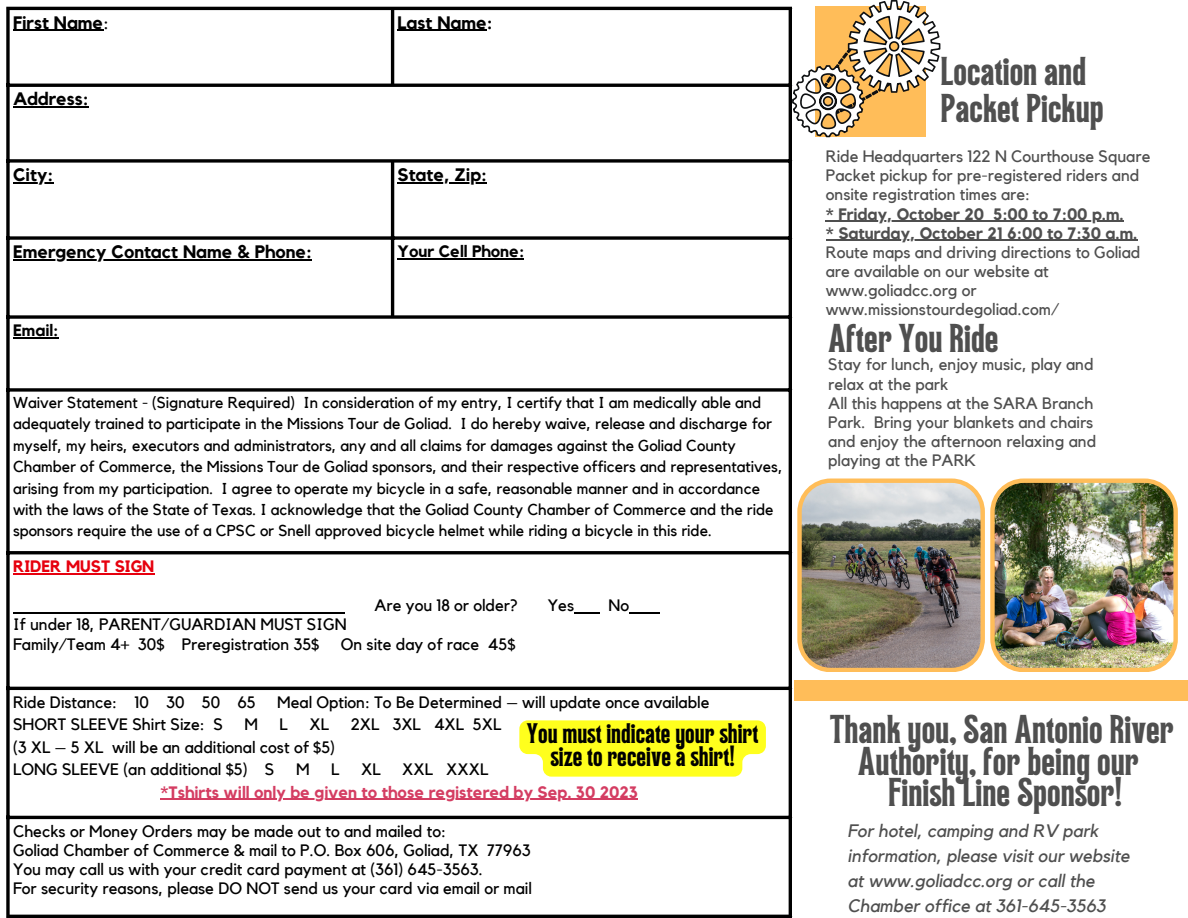
<style>
.page{position:relative;width:1188px;height:918px;background:#fff}
.page>*{position:absolute;margin:0;border:0;box-sizing:border-box;transform-origin:0 0}
.t1{font:27px/31.5px "TAN Jambore Display";color:#4f4f4f}
.t2{font:19.05px/22.5px "TAN Jambore Display";color:#000;text-align:center}
.t3{font:italic 18px/24.8px "Kollektif";color:#4f4f4f}
.t4{font:700 18px "Kollektif";color:#000}
.t5{font:16.5px "Kollektif";color:#000}
.t6{font:16.5px/19.2px "Kollektif";color:#4f4f4f}
.t7{font:700 16.5px "Kollektif";color:#4f4f4f}
.t8{font:700 16.5px "Kollektif";color:#d43d62}
.t9{font:700 16.5px "Kollektif";color:#000}
.t10{font:700 16.5px "Kollektif";color:#e6000e}
.t11{font:15.75px/21.3px "Kollektif";color:#000}
.s1{font-weight:400}
</style>
<div class="page">
<div style="left:794px;top:680px;width:394px;height:21px;background:#ffbd59"></div>
<svg style="left:792px;top:0;width:148px;height:137px"></svg>
<hr style="left:13px;top:30px;width:90px;height:1px;background:#000">
<hr style="left:398px;top:30px;width:89px;height:1px;background:#000">
<hr style="left:13px;top:107px;width:75px;height:1px;background:#000">
<hr style="left:13px;top:182px;width:40px;height:1px;background:#000">
<hr style="left:398px;top:182px;width:89px;height:1px;background:#000">
<hr style="left:13px;top:259px;width:299px;height:1px;background:#000">
<hr style="left:398px;top:258px;width:126px;height:1px;background:#000">
<hr style="left:13px;top:337px;width:45px;height:1px;background:#000">
<hr style="left:13px;top:573px;width:141px;height:1px;background:#e6000e">
<hr style="left:13px;top:612px;width:331px;height:2px;background:#000">
<hr style="left:574px;top:612px;width:26px;height:2px;background:#000">
<hr style="left:629px;top:612px;width:30px;height:2px;background:#000">
<hr style="left:161px;top:799px;width:477px;height:1px;background:#d43d62">
<svg style="left:6px;top:10px;width:4px;height:905px;background:#272727"></svg>
<hr style="left:391px;top:10px;width:3px;height:74px;background:#000">
<hr style="left:391px;top:163px;width:3px;height:152px;background:#000">
<hr style="left:789px;top:10px;width:3px;height:905px;background:#000">
<hr style="left:6px;top:7px;width:786px;height:3px;background:#000">
<hr style="left:6px;top:84px;width:786px;height:3px;background:#000">
<svg style="left:6px;top:159px;width:783px;height:4px;background:#272727"></svg>
<svg style="left:6px;top:236px;width:783px;height:4px;background:#272727"></svg>
<svg style="left:6px;top:315px;width:783px;height:4px;background:#272727"></svg>
<svg style="left:6px;top:388px;width:783px;height:4px;background:#272727"></svg>
<hr style="left:6px;top:551px;width:786px;height:3px;background:#000">
<hr style="left:6px;top:687px;width:786px;height:3px;background:#000">
<hr style="left:6px;top:816px;width:786px;height:3px;background:#000">
<hr style="left:6px;top:915px;width:786px;height:3px;background:#000">
<img style="left:797px;top:478px;width:381px;height:194px">
<hr style="left:826px;top:221px;width:158px;height:1px;background:#4f4f4f">
<hr style="left:993px;top:221px;width:131px;height:1px;background:#4f4f4f">
<hr style="left:826px;top:240px;width:311px;height:1px;background:#4f4f4f">
<svg style="left:519px;top:720px;width:247px;height:57px;background:#ffff32"></svg>
<p class="t4" style="left:13px;top:14px;width:97px">First Name<span class="s1">:</span></p>
<p class="t4" style="left:398px;top:14px;width:96px">Last Name:</p>
<p class="t4" style="left:13px;top:91px;width:77px">Address:</p>
<p class="t4" style="left:13px;top:166px;width:42px">City:</p>
<p class="t4" style="left:398px;top:166px;width:91px">State, Zip:</p>
<p class="t4" style="left:13px;top:244px;width:300px">Emergency Contact Name &amp; Phone:</p>
<p class="t9" style="left:398px;top:244px;width:128px">Your Cell Phone:</p>
<p class="t9" style="left:13px;top:323px;width:47px">Email:</p>
<p class="t11" style="left:13px;top:393px;width:771px">Waiver Statement - (Signature Required) In consideration of my entry, I certify that I am medically able and adequately trained to participate in the Missions Tour de Goliad. I do hereby waive, release and discharge for myself, my heirs, executors and administrators, any and all claims for damages against the Goliad County Chamber of Commerce, the Missions Tour de Goliad sponsors, and their respective officers and representatives, arising from my participation. I agree to operate my bicycle in a safe, reasonable manner and in accordance with the laws of the State of Texas. I acknowledge that the Goliad County Chamber of Commerce and the ride sponsors require the use of a CPSC or Snell approved bicycle helmet while riding a bicycle in this ride.</p>
<p class="t10" style="left:13px;top:559px;width:143px">RIDER MUST SIGN</p>
<p class="t5" style="left:375px;top:598px;width:145px">Are you 18 or older?</p>
<p class="t5" style="left:548px;top:598px;width:28px">Yes</p>
<p class="t5" style="left:608px;top:598px;width:22px">No</p>
<p class="t5" style="left:13px;top:617px;width:335px">If under 18, PARENT/GUARDIAN MUST SIGN</p>
<p class="t5" style="left:13px;top:636px;width:308px">Family/Team 4+ 30$ Preregistration 35$</p>
<p class="t5" style="left:341px;top:636px;width:176px">On site day of race 45$</p>
<p class="t5" style="left:13px;top:694px;width:244px">Ride Distance: 10 30 50 65</p>
<p class="t5" style="left:277px;top:694px;width:434px">Meal Option: To Be Determined – will update once available</p>
<p class="t5" style="left:13px;top:717px;width:211px">SHORT SLEEVE Shirt Size: S</p>
<p class="t5" style="left:244px;top:717px;width:15px">M</p>
<p class="t5" style="left:280px;top:717px;width:10px">L</p>
<p class="t5" style="left:310px;top:717px;width:21px">XL</p>
<p class="t5" style="left:351px;top:717px;width:152px">2XL 3XL 4XL 5XL</p>
<p class="t5" style="left:13px;top:739px;width:324px">(3 XL – 5 XL will be an additional cost of $5)</p>
<p class="t5" style="left:13px;top:762px;width:263px">LONG SLEEVE (an additional $5) S</p>
<p class="t5" style="left:296px;top:762px;width:15px">M</p>
<p class="t5" style="left:331px;top:762px;width:10px">L</p>
<p class="t5" style="left:361px;top:762px;width:21px">XL</p>
<p class="t5" style="left:402px;top:762px;width:88px">XXL XXXL</p>
<p class="t8" style="left:161px;top:784px;width:479px">*Tshirts will only be given to those registered by Sep. 30 2023</p>
<p class="t5" style="left:13px;top:824px;width:435px">Checks or Money Orders may be made out to and mailed to:</p>
<p class="t5" style="left:13px;top:843px;width:519px">Goliad Chamber of Commerce &amp; mail to P.O. Box 606, Goliad, TX 77963</p>
<p class="t5" style="left:13px;top:862px;width:471px">You may call us with your credit card payment at (361) 645-3563.</p>
<p class="t5" style="left:13px;top:881px;width:520px">For security reasons, please DO NOT send us your card via email or mail</p>
<p class="t2" style="left:527px;top:725px;width:233px">You must indicate your shirt size to receive a shirt!</p>
<p class="t1" style="left:940px;top:57px;width:165px;line-height:37.2px">Location and<br>Packet Pickup</p>
<p class="t6" style="left:826px;top:147px;width:326px">Ride Headquarters 122 N Courthouse Square</p>
<p class="t6" style="left:826px;top:167px;width:315px">Packet pickup for pre-registered riders and onsite registration times are:</p>
<p class="t7" style="left:826px;top:206px;width:299px">* Friday, October 20 5:00 to 7:00 p.m.</p>
<p class="t7" style="left:826px;top:225px;width:313px">* Saturday, October 21 6:00 to 7:30 a.m.</p>
<p class="t6" style="left:826px;top:243px;width:316px">Route maps and driving directions to Goliad are available on our website at www.goliadcc.org or www.missionstourdegoliad.com/</p>
<p class="t1" style="left:828px;top:327px;width:172px">After You Ride</p>
<p class="t6" style="left:828px;top:356px;width:267px">Stay for lunch, enjoy music, play and relax at the park</p>
<p class="t6" style="left:828px;top:394px;width:269px">All this happens at the SARA Branch<br>Park. Bring your blankets and chairs and enjoy the afternoon relaxing and playing at the PARK</p>
<p class="t1" style="left:830px;top:718px;width:346px;text-align:center">Thank you, San Antonio River<br>Authority, for being our<br>Finish Line Sponsor!</p>
<p class="t3" style="left:848px;top:819px;width:284px">For hotel, camping and RV park information, please visit our website at www.goliadcc.org or call the Chamber office at 361-645-3563</p>
</div>
